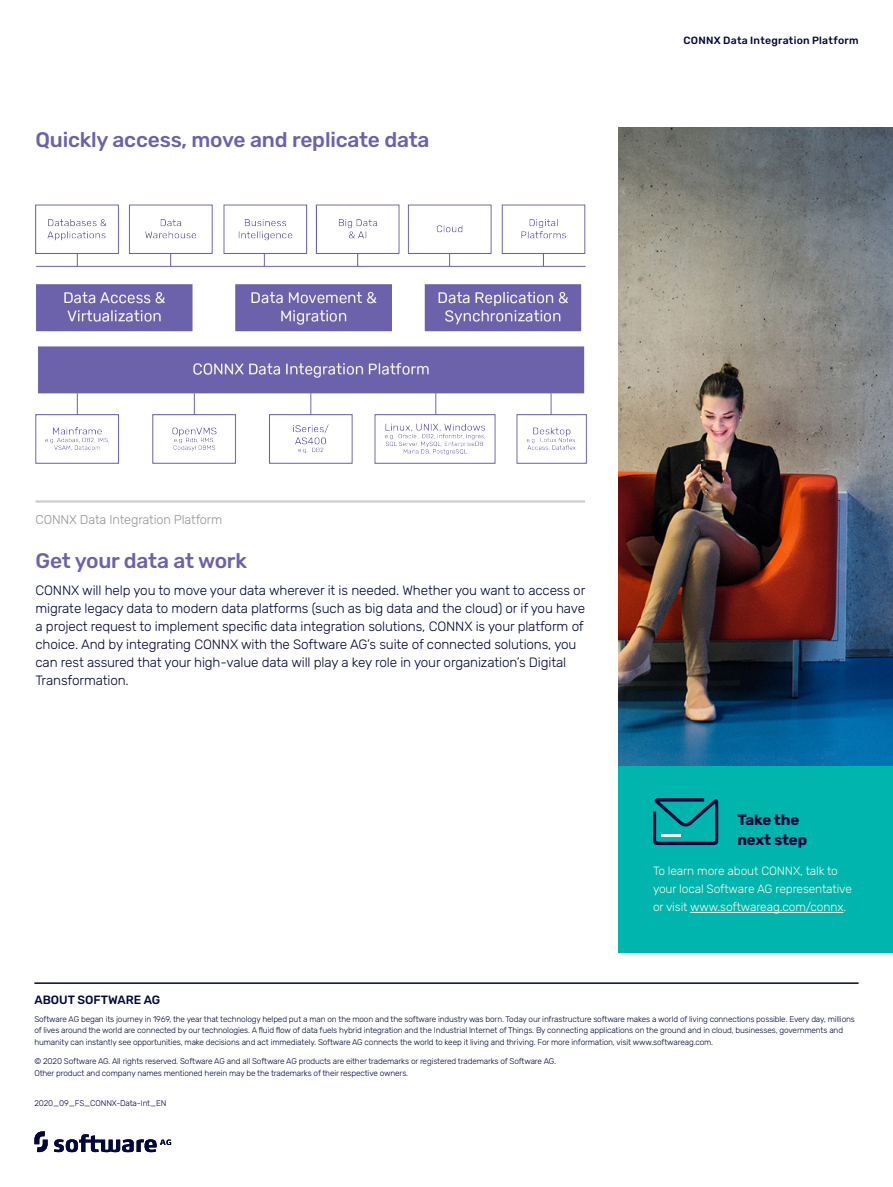
<style>
.page{position:relative;width:893px;height:1187px;background:#fff}
.page>*{position:absolute;margin:0;border:0;box-sizing:border-box;transform-origin:0 0}
.Headline_2_-_14_18{font:500 21px "Rubik";letter-spacing:-.01em;color:#6c61ab}
.Box_Title_-_10_12__D{font:700 15px "Rubik";letter-spacing:-.01em;color:#02063d}
.Body_1_-_9_12__Dark{font:300 13.5px/18px "Rubik";letter-spacing:-.01em;color:#02063d}
.Image_Description_wi{font:300 12.75px "Rubik";letter-spacing:-.01em;color:#939598}
.Box_Text_-_8_12__Lig{font:300 12px/18px "Rubik";letter-spacing:-.01em;color:#f9f6e6}
.t1{font:500 12px "Rubik";color:#02063d}
.Document_Title_-_7_9{font:500 10.5px "Rubik";letter-spacing:.02em;color:#02063d}
.t2{font:300 8.25px/11.2px "Rubik";letter-spacing:-.015em;color:#02063d}
</style>
<div class="page">
<svg style="left:34px;top:1131px;width:137px;height:21px"></svg>
<hr style="left:34px;top:982px;width:825px;height:1px;background:#02063d">
<img style="left:35px;top:204px;width:552px;height:260px">
<hr style="left:36px;top:500px;width:549px;height:2px;background:#ceccca">
<img style="left:618px;top:128px;width:275px;height:638px">
<div style="left:618px;top:766px;width:275px;height:186px;background:#00b5ae"></div>
<hr style="left:690px;top:912px;width:153px;height:1px;background:#f9f6e6">
<svg style="left:653px;top:798px;width:65px;height:47px"></svg>
<hr style="left:661px;top:834px;width:20px;height:3px;background:#f9f6e6">
<p class="Headline_2_-_14_18" style="left:36px;top:128px;width:396px">Quickly access, move and replicate data</p>
<p class="Document_Title_-_7_9" style="left:683px;top:35px;width:177px">CONNX Data Integration Platform</p>
<p class="Image_Description_wi" style="left:36px;top:512px;width:188px">CONNX Data Integration Platform</p>
<p class="Headline_2_-_14_18" style="left:36px;top:548px;width:213px">Get your data at work</p>
<p class="Body_1_-_9_12__Dark" style="left:36px;top:581px;width:551px">CONNX will help you to move your data wherever it is needed. Whether you want to access or migrate legacy data to modern data platforms (such as big data and the cloud) or if you have a project request to implement specific data integration solutions, CONNX is your platform of choice. And by integrating CONNX with the Software AG’s suite of connected solutions, you can rest assured that your high-value data will play a key role in your organization’s Digital Transformation.</p>
<p class="Box_Title_-_10_12__D" style="left:737px;top:810px;width:63px">Take the</p>
<p class="Box_Title_-_10_12__D" style="left:737px;top:831px;width:71px">next step</p>
<p class="Box_Text_-_8_12__Lig" style="left:653px;top:862px;width:200px">To learn more about CONNX, talk to your local Software AG representative or visit www.softwareag.com/connx.</p>
<h3 class="t1" style="left:34px;top:993px;width:127px">ABOUT SOFTWARE AG</h3>
<p class="t2" style="left:34px;top:1013px;width:822px">Software AG began its journey in 1969, the year that technology helped put a man on the moon and the software industry was born. Today our infrastructure software makes a world of living connections possible. Every day, millions of lives around the world are connected by our technologies. A fluid flow of data fuels hybrid integration and the Industrial Internet of Things. By connecting applications on the ground and in cloud, businesses, governments and humanity can instantly see opportunities, make decisions and act immediately. Software AG connects the world to keep it living and thriving. For more information, visit www.softwareag.com.</p>
<p class="t2" style="left:34px;top:1056px;width:523px">© 2020 Software AG. All rights reserved. Software AG and all Software AG products are either trademarks or registered trademarks of Software AG.<br>Other product and company names mentioned herein may be the trademarks of their respective owners.</p>
<p class="t2" style="left:34px;top:1098px;width:134px">2020_09_FS_CONNX-Data-Int_EN</p>
</div>
